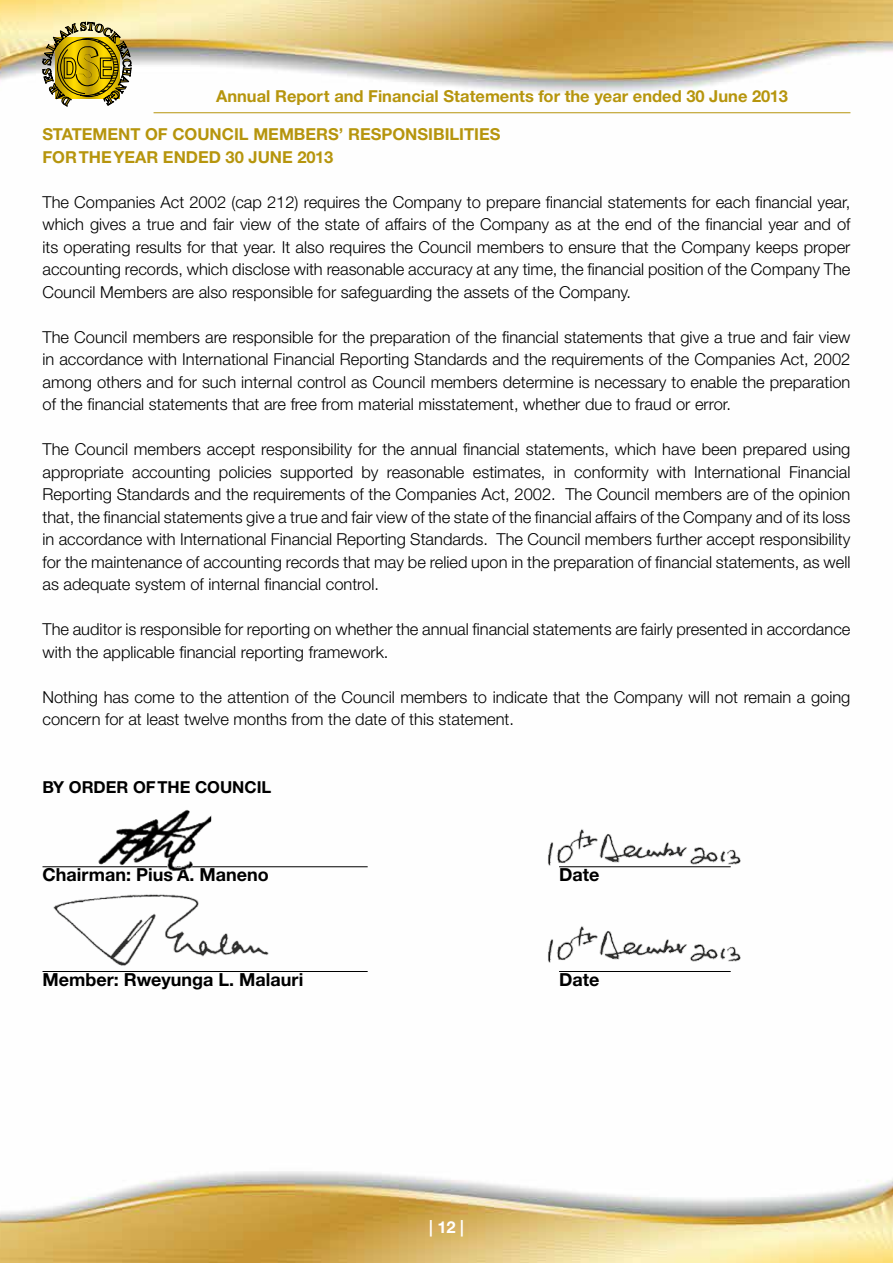
<style>
.page{position:relative;width:893px;height:1263px;background:#fff}
.page>*{position:absolute;margin:0;border:0;box-sizing:border-box;transform-origin:0 0}
.t1{font:700 18px "Helvetica Neue CE";color:#000}
.t2{font:300 16.5px/22.5px "Helvetica Neue CE";color:#000;text-align:justify}
.t3{font:700 16.5px/22.5px "Helvetica Neue CE";color:#b6950d}
.t4{font:700 16.5px "Helvetica Neue CE";color:#000}
.t5{font:700 16.5px "Helvetica Neue CE";color:#fff}
</style>
<div class="page">
<img style="left:0;top:0;width:893px;height:1263px">
<svg style="left:43px;top:22px;width:88px;height:84px;background:#b09f46"></svg>
<hr style="left:154px;top:112px;width:696px;height:1px;background:#b6950d">
<hr style="left:43px;top:866px;width:325px;height:1px;background:#000">
<hr style="left:43px;top:971px;width:325px;height:1px;background:#000">
<img style="left:97px;top:810px;width:89px;height:55px">
<img style="left:535px;top:819px;width:213px;height:60px">
<img style="left:50px;top:878px;width:230px;height:93px">
<img style="left:535px;top:916px;width:213px;height:60px">
<p class="t3" style="left:216px;top:85px;width:573px">Annual Report and Financial Statements for the year ended 30 June 2013</p>
<p class="t3" style="left:43px;top:123px;width:459px">STATEMENT OF COUNCIL MEMBERS’ RESPONSIBILITIES<br>FOR THE YEAR ENDED 30 JUNE 2013</p>
<p class="t2" style="left:43px;top:191px;width:809px">The Companies Act 2002 (cap 212) requires the Company to prepare financial statements for each financial year, which gives a true and fair view of the state of affairs of the Company as at the end of the financial year and of its operating results for that year. It also requires the Council members to ensure that the Company keeps proper accounting records, which disclose with reasonable accuracy at any time, the financial position of the Company The Council Members are also responsible for safeguarding the assets of the Company.</p>
<p class="t2" style="left:43px;top:326px;width:809px">The Council members are responsible for the preparation of the financial statements that give a true and fair view in accordance with International Financial Reporting Standards and the requirements of the Companies Act, 2002 among others and for such internal control as Council members determine is necessary to enable the preparation of the financial statements that are free from material misstatement, whether due to fraud or error.</p>
<p class="t2" style="left:43px;top:438px;width:809px">The Council members accept responsibility for the annual financial statements, which have been prepared using appropriate accounting policies supported by reasonable estimates, in conformity with International Financial Reporting Standards and the requirements of the Companies Act, 2002. The Council members are of the opinion that, the financial statements give a true and fair view of the state of the financial affairs of the Company and of its loss in accordance with International Financial Reporting Standards. The Council members further accept responsibility for the maintenance of accounting records that may be relied upon in the preparation of financial statements, as well as adequate system of internal financial control.</p>
<p class="t2" style="left:43px;top:618px;width:809px">The auditor is responsible for reporting on whether the annual financial statements are fairly presented in accordance with the applicable financial reporting framework.</p>
<p class="t2" style="left:43px;top:686px;width:809px">Nothing has come to the attention of the Council members to indicate that the Company will not remain a going concern for at least twelve months from the date of this statement.</p>
<p class="t4" style="left:43px;top:777px;width:230px">BY ORDER OF THE COUNCIL</p>
<p class="t1" style="left:43px;top:863px;width:228px">Chairman: Pius A. Maneno</p>
<p class="t1" style="left:559px;top:863px;width:42px">Date</p>
<p class="t1" style="left:43px;top:968px;width:262px">Member: Rweyunga L. Malauri</p>
<p class="t1" style="left:559px;top:968px;width:42px">Date</p>
<p class="t5" style="left:429px;top:1217px;width:36px">| 12 |</p>
</div>
